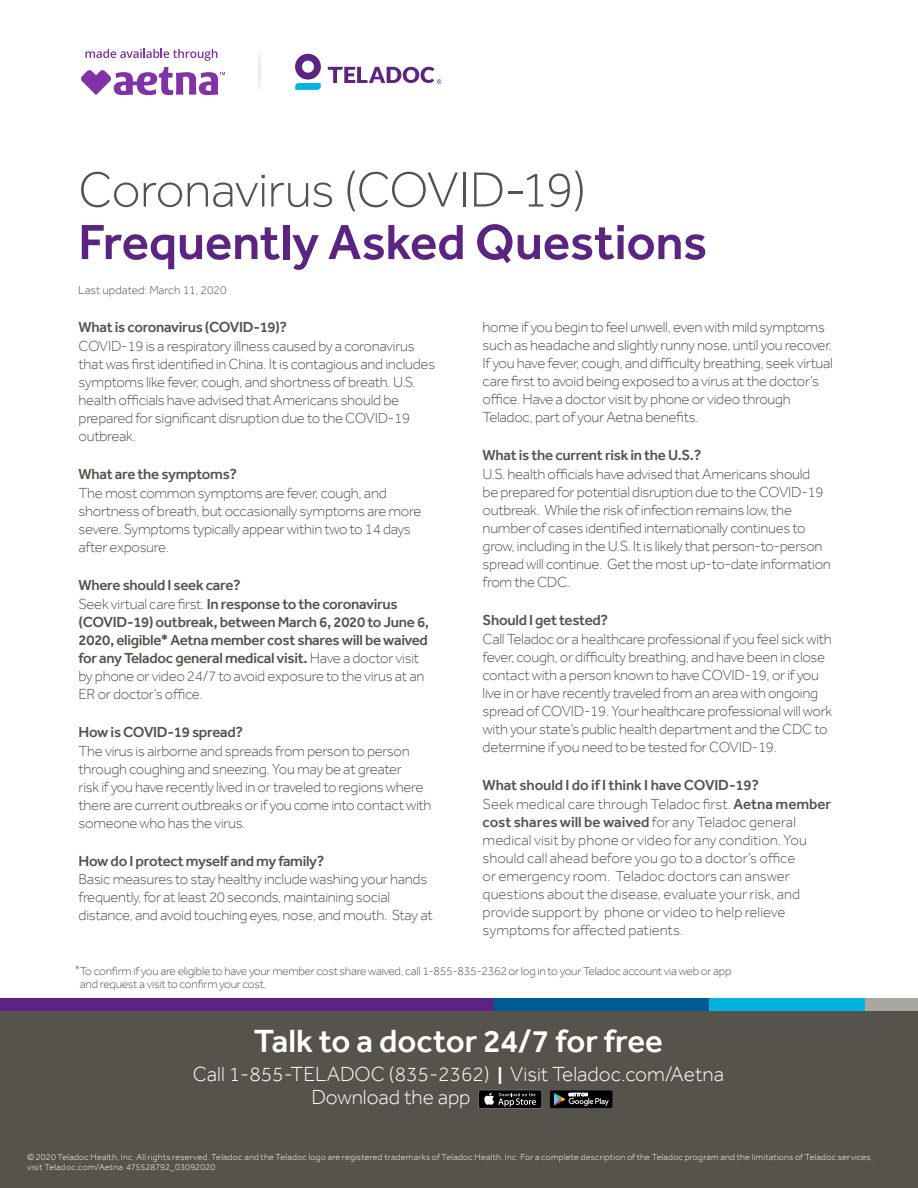
<style>
.page{position:relative;width:918px;height:1188px;background:#fff}
.page>*{position:absolute;margin:0;border:0;box-sizing:border-box;transform-origin:0 0}
.t1{font:500 51px "Effra";letter-spacing:-.005em;color:#5b2481}
.t2{font:300 51px "Effra";letter-spacing:-.01em;color:#55534c}
.t3{font:500 33px "Effra";letter-spacing:-.005em;color:#fff}
.t4{font:300 21px "Effra";color:#fff}
.t5{font:300 15px/18px "Effra";letter-spacing:-.02em;color:#55534c}
.t6{font:500 15px/18px "Effra";letter-spacing:-.02em;color:#55534c}
.t7{font:300 15px/18px "Effra";color:#55534c}
.t8{font:300 12px "Effra";letter-spacing:-.02em;color:#55534c}
.t9{font:300 12px "Effra";color:#55534c}
.t10{font:300 10.5px "Effra";color:#55534c}
.t11{font:300 9px/10.5px "Effra";letter-spacing:.025em;color:#fff}
.s1{font-weight:300}
.s2{font-weight:500}
.s3{font-weight:500;font-size:16.8px}
</style>
<div class="page">
<div style="left:0;top:1000px;width:918px;height:188px;background:#55534c"></div>
<div style="left:0;top:998px;width:904px;height:12px;background:#5b2481"></div>
<div style="left:494px;top:998px;width:271px;height:12px;background:#005b97"></div>
<div style="left:710px;top:998px;width:208px;height:12px;background:#00b4df"></div>
<div style="left:865px;top:998px;width:53px;height:12px;background:#aaa6a2"></div>
<div style="left:478px;top:1090px;width:64px;height:19px;background:#181919;border-radius:2px"></div>
<div style="left:479px;top:1090px;width:63px;height:18px;background:#000;border-radius:2px"></div>
<svg style="left:484px;top:1093px;width:52px;height:14px"></svg>
<svg style="left:550px;top:1090px;width:63px;height:18px"></svg>
<svg style="left:295px;top:54px;width:26px;height:36px"></svg>
<svg style="left:328px;top:67px;width:113px;height:17px"></svg>
<svg style="left:81px;top:67px;width:144px;height:28px"></svg>
<svg style="left:86px;top:49px;width:131px;height:12px"></svg>
<p class="t2" style="left:78px;top:161px;width:510px">Coronavirus (COVID-19)</p>
<p class="t1" style="left:78px;top:212px;width:631px">Frequently Asked Questions</p>
<p class="t9" style="left:78px;top:283px;width:150px">Last updated: March 11, 2020</p>
<p class="t6" style="left:79px;top:317px;width:210px">What is coronavirus (COVID-19)?</p>
<p class="t5" style="left:79px;top:337px;width:358px">COVID-19 is a respiratory illness caused by a coronavirus that was first identified in China. It is contagious and includes symptoms like fever, cough, and shortness of breath. U.S. health officials have advised that Americans should be prepared for significant disruption due to the COVID-19 outbreak.</p>
<p class="t6" style="left:79px;top:464px;width:160px">What are the symptoms?</p>
<p class="t5" style="left:79px;top:484px;width:344px">The most common symptoms are fever, cough, and shortness of breath, but occasionally symptoms are more severe. Symptoms typically appear within two to 14 days after exposure.</p>
<p class="t6" style="left:79px;top:575px;width:164px">Where should I seek care?</p>
<p class="t6" style="left:79px;top:594px;width:352px"><span class="s1">Seek virtual care fi rst.</span> In response to the coronavirus (COVID-19) outbreak, between March 6, 2020 to June 6, 2020, eligible* Aetna member cost shares will be waived for any Teladoc general medical visit. <span class="s1">Have a doctor visit by phone or video 24/7 to avoid exposure to the virus at an ER or doctor’s office.</span></p>
<p class="t6" style="left:79px;top:722px;width:166px">How is COVID-19 spread?</p>
<p class="t5" style="left:79px;top:741px;width:354px">The virus is airborne and spreads from person to person through coughing and sneezing. You may be at greater<br>risk if you have recently lived in or traveled to regions where there are current outbreaks or if you come into contact with someone who has the virus.</p>
<p class="t6" style="left:79px;top:851px;width:247px">How do I protect myself and my family?</p>
<p class="t5" style="left:79px;top:870px;width:356px">Basic measures to stay healthy include washing your hands frequently, for at least 20 seconds, maintaining social distance, and avoid touching eyes, nose, and mouth. Stay at</p>
<p class="t5" style="left:483px;top:318px;width:352px">home if you begin to feel unwell, even with mild symptoms such as headache and slightly runny nose, until you recover.<br>If you have fever, cough, and difficulty breathing, seek virtual care fi rst to avoid being exposed to a virus at the doctor’s office. Have a doctor visit by phone or video through Teladoc, part of your Aetna benefits.</p>
<p class="t6" style="left:483px;top:445px;width:220px">What is the current risk in the U.S.?</p>
<p class="t5" style="left:483px;top:465px;width:350px">U.S. health officials have advised that Americans should<br>be prepared for potential disruption due to the COVID-19 outbreak. While the risk of infection remains low, the number of cases identified internationally continues to grow, including in the U.S. It is likely that person-to-person spread will continue. Get the most up-to-date information from the CDC.</p>
<p class="t6" style="left:483px;top:610px;width:127px">Should I get tested?</p>
<p class="t5" style="left:483px;top:630px;width:351px">Call Teladoc or a healthcare professional if you feel sick with fever, cough, or difficulty breathing, and have been in close contact with a person known to have COVID-19, or if you live in or have recently traveled from an area with ongoing spread of COVID-19. Your healthcare professional will work with your state’s public health department and the CDC to determine if you need to be tested for COVID-19.</p>
<p class="t6" style="left:483px;top:775px;width:278px">What should I do if I think I have COVID-19?</p>
<p class="t7" style="left:483px;top:794px;width:350px">Seek medical care through Teladoc fi rst. <span class="s2">Aetna member cost shares will be waived</span> for any Teladoc general medical visit by phone or video for any condition. You should call ahead before you go to a doctor’s office<br>or emergency room. Teladoc doctors can answer questions about the disease, evaluate your risk, and provide support by phone or video to help relieve symptoms for affected patients.</p>
<p class="t10" style="left:75px;top:964px;width:7px">*</p>
<p class="t8" style="left:80px;top:964px;width:653px">To confirm if you are eligible to have your member cost share waived, call 1-855-835-2362 or log in to your Teladoc account via web or app</p>
<p class="t8" style="left:80px;top:977px;width:188px">and request a visit to confi rm your cost.</p>
<p class="t3" style="left:254px;top:1022px;width:411px">Talk to a doctor 24/7 for free</p>
<p class="t4" style="left:193px;top:1062px;width:533px">Call 1-855-TELADOC (835-2362) <span class="s3">|</span> Visit Teladoc.com/Aetna</p>
<h3 class="t4" style="left:311px;top:1085px;width:161px">Download the app</h3>
<p class="t11" style="left:27px;top:1151px;width:848px">© 2020 Teladoc Health, Inc. All rights reserved. Teladoc and the Teladoc logo are registered trademarks of Teladoc Health, Inc. For a complete description of the Teladoc program and the limitations of Teladoc services, visit Teladoc.com/Aetna 475528792_03092020</p>
</div>
